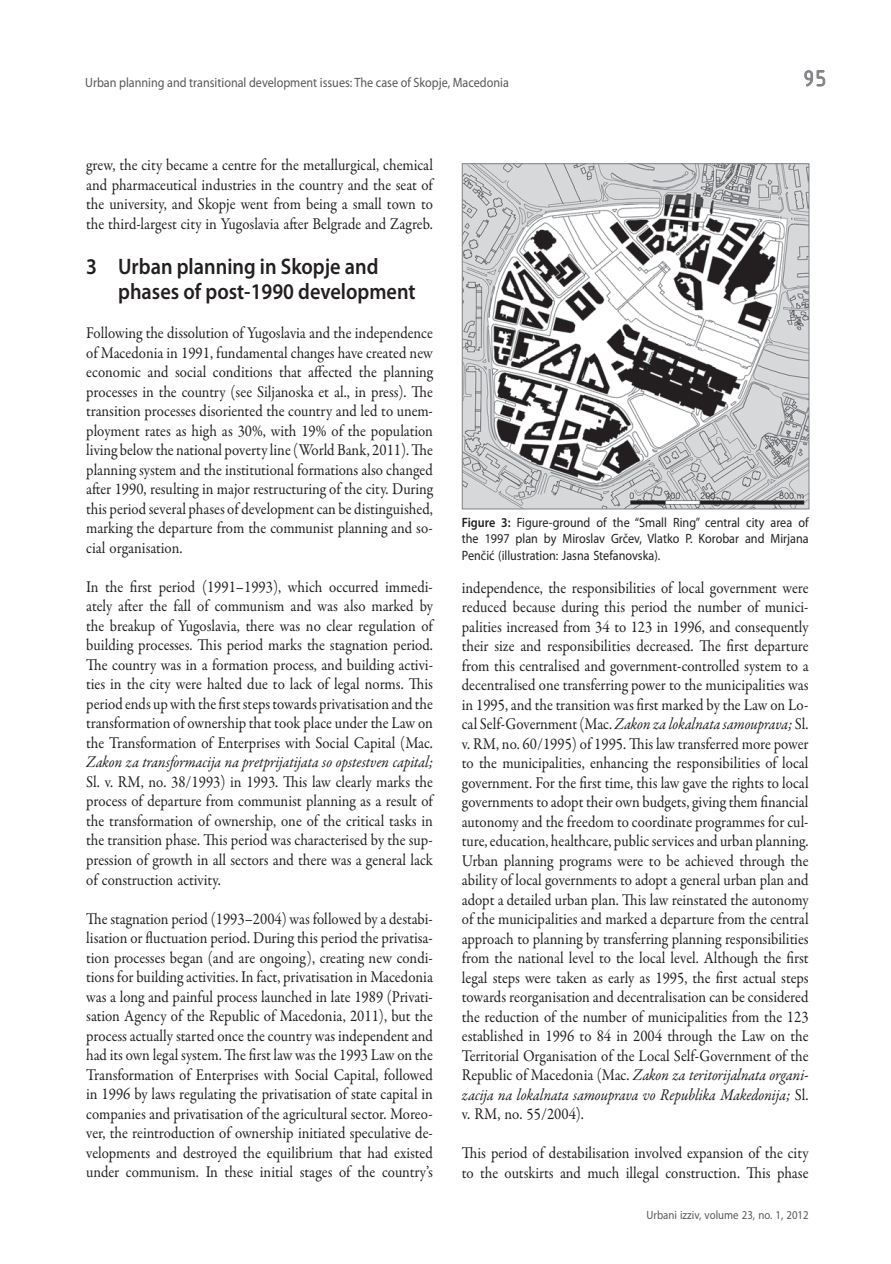
<style>
.page{position:relative;width:891px;height:1264px;background:#fff}
.page>*{position:absolute;margin:0;border:0;box-sizing:border-box;transform-origin:0 0}
.t1{font:24px "ISOCTEUR";color:#808285}
.t2{font:600 22.5px/25.5px "Myriad Pro";color:#231f20;scale:.9 1}
.t3{font:16.5px/19.5px "Garamond Premr Pro";color:#231f20;text-align:justify;scale:.9 1}
.t4{font:italic 16.5px "Garamond Premr Pro";letter-spacing:-.005em;color:#231f20;scale:.9 1}
.t5{font:13.5px/16.5px "Myriad Pro";color:#231f20;text-align:justify;scale:.9 1}
.t6{font:13.5px "Myriad Pro";color:#57585a;scale:.9 1}
.t7{font:12px "Myriad Pro";color:#57585a;scale:.9 1}
.s1{font-weight:600}
.s2{font-style:italic}
</style>
<div class="page">
<svg style="left:804px;top:70px;width:21px;height:17px"></svg>
<img style="left:464px;top:165px;width:343px;height:342px">
<div style="left:462px;top:163px;width:347px;height:346px;border:1px solid #808285"></div>
<p class="t6" style="left:85px;top:74px;width:472px">Urban planning and transitional development issues: The case of Skopje, Macedonia</p>
<h1 class="t1" style="left:800px;top:63px;width:31px">95</h1>
<p class="t3" style="left:86px;top:155px;width:387px">grew, the city became a centre for the metallurgical, chemical and pharmaceutical industries in the country and the seat of the university, and Skopje went from being a small town to the third‑largest city in Yugoslavia after Belgrade and Zagreb.</p>
<h2 class="t2" style="left:118px;top:253px;width:332px;text-indent:-32px">3 Urban planning in Skopje and phases of post‑1990 development</h2>
<p class="t3" style="left:86px;top:323px;width:387px">Following the dissolution of Yugoslavia and the independence of Macedonia in 1991, fundamental changes have created new economic and social conditions that affected the planning processes in the country (see Siljanoska et al., in press). The transition processes disoriented the country and led to unem‑ ployment rates as high as 30%, with 19% of the population living below the national poverty line (World Bank, 2011). The planning system and the institutional formations also changed after 1990, resulting in major restructuring of the city. During this period several phases of development can be distinguished, marking the departure from the communist planning and so‑ cial organisation.</p>
<p class="t3" style="left:86px;top:577px;width:387px">In the first period (1991–1993), which occurred immedi‑ ately after the fall of communism and was also marked by the breakup of Yugoslavia, there was no clear regulation of building processes. This period marks the stagnation period.<br>The country was in a formation process, and building activi‑ ties in the city were halted due to lack of legal norms. This period ends up with the first steps towards privatisation and the transformation of ownership that took place under the Law on the Transformation of Enterprises with Social Capital (Mac.</p>
<p class="t4" style="left:86px;top:752px;width:386px">Zakon za transformacija na pretprijatijata so opstestven capital;</p>
<p class="t3" style="left:86px;top:772px;width:387px">Sl. v. RM, no. 38/1993) in 1993. This law clearly marks the process of departure from communist planning as a result of the transformation of ownership, one of the critical tasks in the transition phase. This period was characterised by the sup‑ pression of growth in all sectors and there was a general lack of construction activity.</p>
<p class="t3" style="left:86px;top:909px;width:387px">The stagnation period (1993–2004) was followed by a destabi‑ lisation or fluctuation period. During this period the privatisa‑ tion processes began (and are ongoing), creating new condi‑ tions for building activities. In fact, privatisation in Macedonia was a long and painful process launched in late 1989 (Privati‑ sation Agency of the Republic of Macedonia, 2011), but the process actually started once the country was independent and had its own legal system. The first law was the 1993 Law on the Transformation of Enterprises with Social Capital, followed in 1996 by laws regulating the privatisation of state capital in companies and privatisation of the agricultural sector. Moreo‑ ver, the reintroduction of ownership initiated speculative de‑ velopments and destroyed the equilibrium that had existed under communism. In these initial stages of the country’s</p>
<p class="t5" style="left:462px;top:513px;width:387px"><span class="s1">Figure 3:</span> Figure‑ground of the “Small Ring” central city area of the 1997 plan by Miroslav Grčev, Vlatko P. Korobar and Mirjana Penčić (illustration: Jasna Stefanovska).</p>
<p class="t3" style="left:462px;top:578px;width:387px">independence, the responsibilities of local government were reduced because during this period the number of munici‑ palities increased from 34 to 123 in 1996, and consequently their size and responsibilities decreased. The first departure from this centralised and government‑controlled system to a decentralised one transferring power to the municipalities was in 1995, and the transition was first marked by the Law on Lo‑ cal Self‑Government (Mac. <span class="s2">Zakon za lokalnata samouprava;</span> Sl. v. RM, no. 60/1995) of 1995. This law transferred more power to the municipalities, enhancing the responsibilities of local government. For the first time, this law gave the rights to local governments to adopt their own budgets, giving them financial autonomy and the freedom to coordinate programmes for cul‑ ture, education, healthcare, public services and urban planning.<br>Urban planning programs were to be achieved through the ability of local governments to adopt a general urban plan and adopt a detailed urban plan. This law reinstated the autonomy of the municipalities and marked a departure from the central approach to planning by transferring planning responsibilities from the national level to the local level. Although the first legal steps were taken as early as 1995, the first actual steps towards reorganisation and decentralisation can be considered the reduction of the number of municipalities from the 123 established in 1996 to 84 in 2004 through the Law on the Territorial Organisation of the Local Self‑Government of the Republic of Macedonia (Mac. <span class="s2">Zakon za teritorijalnata organi‑ zacija na lokalnata samouprava vo Republika Makedonija;</span> Sl. v. RM, no. 55/2004).</p>
<p class="t3" style="left:462px;top:1143px;width:387px">This period of destabilisation involved expansion of the city to the outskirts and much illegal construction. This phase</p>
<p class="t7" style="left:646px;top:1207px;width:182px">Urbani izziv, volume 23, no. 1, 2012</p>
</div>
